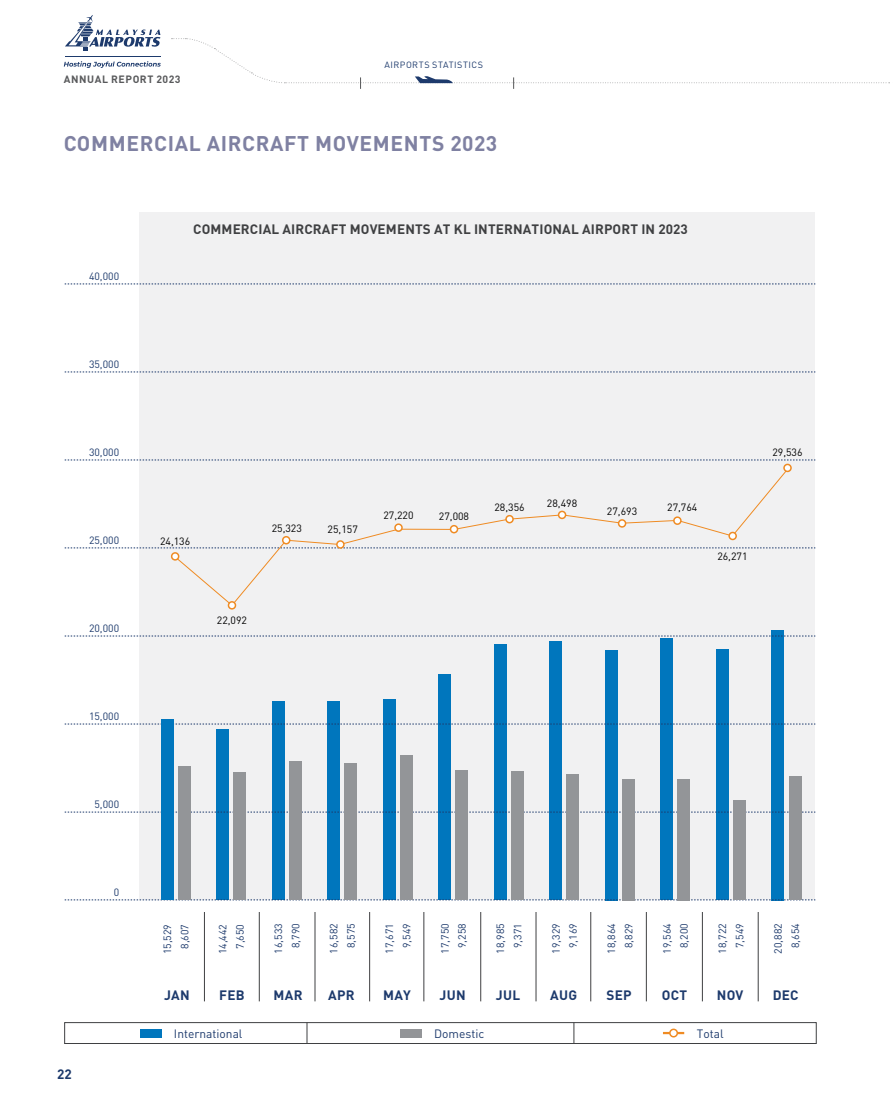
<style>
.page{position:relative;width:893px;height:1106px;background:#fff}
.page>*{position:absolute;margin:0;border:0;box-sizing:border-box;transform-origin:0 0}
.t1{font:700 21px "DIN Pro";letter-spacing:.03em;color:#7f81a2}
.t2{font:700 13.5px "DIN Pro";letter-spacing:.01em;color:#3f4042}
.t3{font:700 13.5px "DIN Pro";letter-spacing:.02em;color:#1d3a6c}
.t4{font:12px "DIN Pro";color:#1d3a6c}
.t5{font:10.5px/17.2px "DIN Pro";color:#1d3a6c;text-align:center}
.t6{font:10.5px "DIN Pro";color:#000}
.t7{font:700 10.5px "DIN Pro";letter-spacing:.05em;color:#58595b}
.t8{font:9px "DIN Pro";letter-spacing:.06em;color:#1d3a6c}
</style>
<div class="page">
<svg style="left:65px;top:15px;width:95px;height:36px"></svg>
<hr style="left:65px;top:56px;width:95px;height:1px;background:#1d3a6c">
<svg style="left:64px;top:61px;width:97px;height:7px"></svg>
<svg style="left:171px;top:38px;width:719px;height:51px"></svg>
<div style="left:140px;top:213px;width:675px;height:687px;background:#f1f1f2"></div>
<div style="left:64px;top:1022px;width:752px;height:21px;border:1px solid #3f4042"></div>
<svg style="left:307px;top:1022px;width:1px;height:21px"></svg>
<svg style="left:574px;top:1022px;width:1px;height:21px"></svg>
<div style="left:140px;top:1028px;width:21px;height:9px;background:#0076bd"></div>
<div style="left:400px;top:1028px;width:21px;height:9px;background:#939598"></div>
<hr style="left:663px;top:1031px;width:21px;height:3px;background:#ef8b23">
<div style="left:670px;top:1029px;width:7px;height:7px;background:#fff;border-radius:50%"></div>
<div style="left:669px;top:1028px;width:9px;height:9px;border:2px solid #ef8b23;border-radius:50%"></div>
<hr style="left:204px;top:912px;width:1px;height:89px;background:#3f4042">
<hr style="left:259px;top:912px;width:1px;height:89px;background:#3f4042">
<hr style="left:315px;top:912px;width:1px;height:89px;background:#3f4042">
<hr style="left:369px;top:912px;width:1px;height:89px;background:#3f4042">
<hr style="left:424px;top:912px;width:1px;height:89px;background:#3f4042">
<hr style="left:480px;top:912px;width:1px;height:89px;background:#3f4042">
<hr style="left:536px;top:912px;width:1px;height:89px;background:#3f4042">
<hr style="left:590px;top:912px;width:1px;height:89px;background:#3f4042">
<hr style="left:646px;top:912px;width:1px;height:89px;background:#3f4042">
<hr style="left:702px;top:912px;width:1px;height:89px;background:#3f4042">
<hr style="left:758px;top:912px;width:1px;height:89px;background:#3f4042">
<div style="left:771px;top:630px;width:13px;height:270px;background:#0076bd"></div>
<div style="left:716px;top:649px;width:13px;height:251px;background:#0076bd"></div>
<div style="left:660px;top:638px;width:13px;height:262px;background:#0076bd"></div>
<div style="left:605px;top:650px;width:13px;height:250px;background:#0076bd"></div>
<div style="left:549px;top:641px;width:13px;height:259px;background:#0076bd"></div>
<div style="left:494px;top:645px;width:13px;height:255px;background:#0076bd"></div>
<div style="left:438px;top:674px;width:13px;height:226px;background:#0076bd"></div>
<div style="left:383px;top:699px;width:12px;height:201px;background:#0076bd"></div>
<div style="left:327px;top:701px;width:13px;height:199px;background:#0076bd"></div>
<div style="left:272px;top:702px;width:12px;height:198px;background:#0076bd"></div>
<div style="left:216px;top:729px;width:13px;height:171px;background:#0076bd"></div>
<svg style="left:65px;top:284px;width:750px;height:1px"></svg>
<svg style="left:65px;top:372px;width:750px;height:1px"></svg>
<svg style="left:65px;top:460px;width:750px;height:1px"></svg>
<svg style="left:65px;top:547px;width:750px;height:1px"></svg>
<svg style="left:65px;top:635px;width:750px;height:1px"></svg>
<svg style="left:65px;top:723px;width:750px;height:1px"></svg>
<svg style="left:65px;top:811px;width:750px;height:1px"></svg>
<svg style="left:65px;top:899px;width:750px;height:1px"></svg>
<svg style="left:173px;top:471px;width:617px;height:135px"></svg>
<div style="left:172px;top:553px;width:7px;height:7px;background:#fff;border-radius:50%"></div>
<div style="left:171px;top:552px;width:8px;height:8px;border:2px solid #ef8b23;border-radius:50%"></div>
<div style="left:228px;top:602px;width:7px;height:7px;background:#fff;border-radius:50%"></div>
<div style="left:228px;top:601px;width:8px;height:8px;border:2px solid #ef8b23;border-radius:50%"></div>
<div style="left:283px;top:536px;width:7px;height:7px;background:#fff;border-radius:50%"></div>
<div style="left:282px;top:536px;width:8px;height:8px;border:2px solid #ef8b23;border-radius:50%"></div>
<div style="left:337px;top:541px;width:7px;height:7px;background:#fff;border-radius:50%"></div>
<div style="left:336px;top:540px;width:9px;height:8px;border:2px solid #ef8b23;border-radius:50%"></div>
<div style="left:395px;top:524px;width:7px;height:7px;background:#fff;border-radius:50%"></div>
<div style="left:394px;top:523px;width:9px;height:9px;border:2px solid #ef8b23;border-radius:50%"></div>
<div style="left:450px;top:525px;width:7px;height:7px;background:#fff;border-radius:50%"></div>
<div style="left:450px;top:525px;width:8px;height:8px;border:2px solid #ef8b23;border-radius:50%"></div>
<div style="left:506px;top:515px;width:7px;height:7px;background:#fff;border-radius:50%"></div>
<div style="left:505px;top:515px;width:9px;height:8px;border:2px solid #ef8b23;border-radius:50%"></div>
<div style="left:559px;top:511px;width:7px;height:7px;background:#fff;border-radius:50%"></div>
<div style="left:558px;top:510px;width:8px;height:9px;border:2px solid #ef8b23;border-radius:50%"></div>
<div style="left:619px;top:520px;width:7px;height:7px;background:#fff;border-radius:50%"></div>
<div style="left:618px;top:519px;width:8px;height:8px;border:2px solid #ef8b23;border-radius:50%"></div>
<div style="left:674px;top:517px;width:7px;height:7px;background:#fff;border-radius:50%"></div>
<div style="left:673px;top:516px;width:9px;height:9px;border:2px solid #ef8b23;border-radius:50%"></div>
<div style="left:729px;top:532px;width:7px;height:7px;background:#fff;border-radius:50%"></div>
<div style="left:728px;top:531px;width:9px;height:9px;border:2px solid #ef8b23;border-radius:50%"></div>
<div style="left:784px;top:464px;width:7px;height:7px;background:#fff;border-radius:50%"></div>
<div style="left:783px;top:463px;width:9px;height:9px;border:2px solid #ef8b23;border-radius:50%"></div>
<div style="left:789px;top:776px;width:12px;height:124px;background:#939598"></div>
<div style="left:733px;top:800px;width:13px;height:100px;background:#939598"></div>
<div style="left:678px;top:779px;width:12px;height:121px;background:#939598"></div>
<div style="left:622px;top:779px;width:13px;height:121px;background:#939598"></div>
<div style="left:511px;top:771px;width:13px;height:129px;background:#939598"></div>
<div style="left:567px;top:774px;width:12px;height:126px;background:#939598"></div>
<div style="left:178px;top:766px;width:13px;height:134px;background:#939598"></div>
<div style="left:161px;top:719px;width:12px;height:181px;background:#0076bd"></div>
<div style="left:233px;top:772px;width:13px;height:128px;background:#939598"></div>
<div style="left:289px;top:761px;width:12px;height:139px;background:#939598"></div>
<div style="left:344px;top:763px;width:13px;height:137px;background:#939598"></div>
<div style="left:400px;top:755px;width:13px;height:145px;background:#939598"></div>
<div style="left:455px;top:770px;width:13px;height:130px;background:#939598"></div>
<p class="t7" style="left:64px;top:73px;width:118px">ANNUAL REPORT 2023</p>
<p class="t8" style="left:384px;top:59px;width:100px">AIRPORTS STATISTICS</p>
<h1 class="t1" style="left:64px;top:129px;width:435px">COMMERCIAL AIRCRAFT MOVEMENTS 2023</h1>
<p class="t5" style="left:89px;top:267px;width:32px">40,000</p>
<p class="t2" style="left:193px;top:220px;width:496px">COMMERCIAL AIRCRAFT MOVEMENTS AT KL INTERNATIONAL AIRPORT IN 2023</p>
<p class="t5" style="left:89px;top:355px;width:32px">35,000</p>
<p class="t5" style="left:89px;top:443px;width:32px">30,000</p>
<p class="t5" style="left:89px;top:531px;width:32px">25,000</p>
<p class="t5" style="left:89px;top:619px;width:32px">20,000</p>
<p class="t6" style="left:160px;top:534px;width:32px">24,136</p>
<p class="t6" style="left:272px;top:521px;width:32px">25,323</p>
<p class="t6" style="left:328px;top:522px;width:32px">25,157</p>
<p class="t6" style="left:383px;top:508px;width:32px">27,220</p>
<p class="t6" style="left:439px;top:509px;width:32px">27,008</p>
<p class="t6" style="left:494px;top:500px;width:32px">28,356</p>
<p class="t6" style="left:547px;top:495px;width:32px">28,498</p>
<p class="t6" style="left:217px;top:613px;width:32px">22,092</p>
<p class="t6" style="left:607px;top:504px;width:32px">27,693</p>
<p class="t6" style="left:667px;top:500px;width:32px">27,764</p>
<p class="t6" style="left:717px;top:549px;width:32px">26,271</p>
<p class="t6" style="left:772px;top:445px;width:32px">29,536</p>
<p class="t5" style="left:89px;top:707px;width:32px">15,000</p>
<p class="t5" style="left:94px;top:795px;width:26px">5,000</p>
<p class="t5" style="left:114px;top:883px;width:7px">0</p>
<p class="t3" style="left:57px;top:1065px;width:16px">22</p>
<p class="t5" style="left:158px;top:954px;width:32px;rotate:-90deg">15,529<br>8,607</p>
<p class="t5" style="left:214px;top:954px;width:32px;rotate:-90deg">14,442<br>7,650</p>
<p class="t5" style="left:269px;top:953px;width:32px;rotate:-90deg">16,533<br>8,790</p>
<p class="t5" style="left:325px;top:953px;width:32px;rotate:-90deg">16,582<br>8,575</p>
<p class="t5" style="left:380px;top:953px;width:32px;rotate:-90deg">17,671<br>9,549</p>
<p class="t5" style="left:436px;top:953px;width:32px;rotate:-90deg">17,750<br>9,258</p>
<p class="t5" style="left:491px;top:953px;width:32px;rotate:-90deg">18,985<br>9,371</p>
<p class="t5" style="left:547px;top:953px;width:32px;rotate:-90deg">19,329<br>9,169</p>
<p class="t5" style="left:602px;top:953px;width:32px;rotate:-90deg">18,864<br>8,829</p>
<p class="t5" style="left:658px;top:953px;width:32px;rotate:-90deg">19,564<br>8,200</p>
<p class="t5" style="left:713px;top:953px;width:32px;rotate:-90deg">18,722<br>7,549</p>
<p class="t5" style="left:769px;top:953px;width:32px;rotate:-90deg">20,882<br>8,654</p>
<p class="t3" style="left:164px;top:985px;width:27px">JAN</p>
<p class="t3" style="left:219px;top:985px;width:27px">FEB</p>
<p class="t3" style="left:274px;top:985px;width:30px">MAR</p>
<p class="t3" style="left:328px;top:985px;width:28px">APR</p>
<p class="t3" style="left:383px;top:985px;width:29px">MAY</p>
<p class="t3" style="left:440px;top:985px;width:28px">JUN</p>
<p class="t3" style="left:496px;top:985px;width:26px">JUL</p>
<p class="t3" style="left:550px;top:985px;width:28px">AUG</p>
<p class="t3" style="left:606px;top:985px;width:27px">SEP</p>
<p class="t3" style="left:662px;top:985px;width:27px">OCT</p>
<p class="t3" style="left:717px;top:985px;width:28px">NOV</p>
<p class="t3" style="left:773px;top:985px;width:27px">DEC</p>
<p class="t4" style="left:174px;top:1025px;width:70px">International</p>
<p class="t4" style="left:434px;top:1025px;width:52px">Domestic</p>
<p class="t4" style="left:697px;top:1025px;width:28px">Total</p>
</div>
